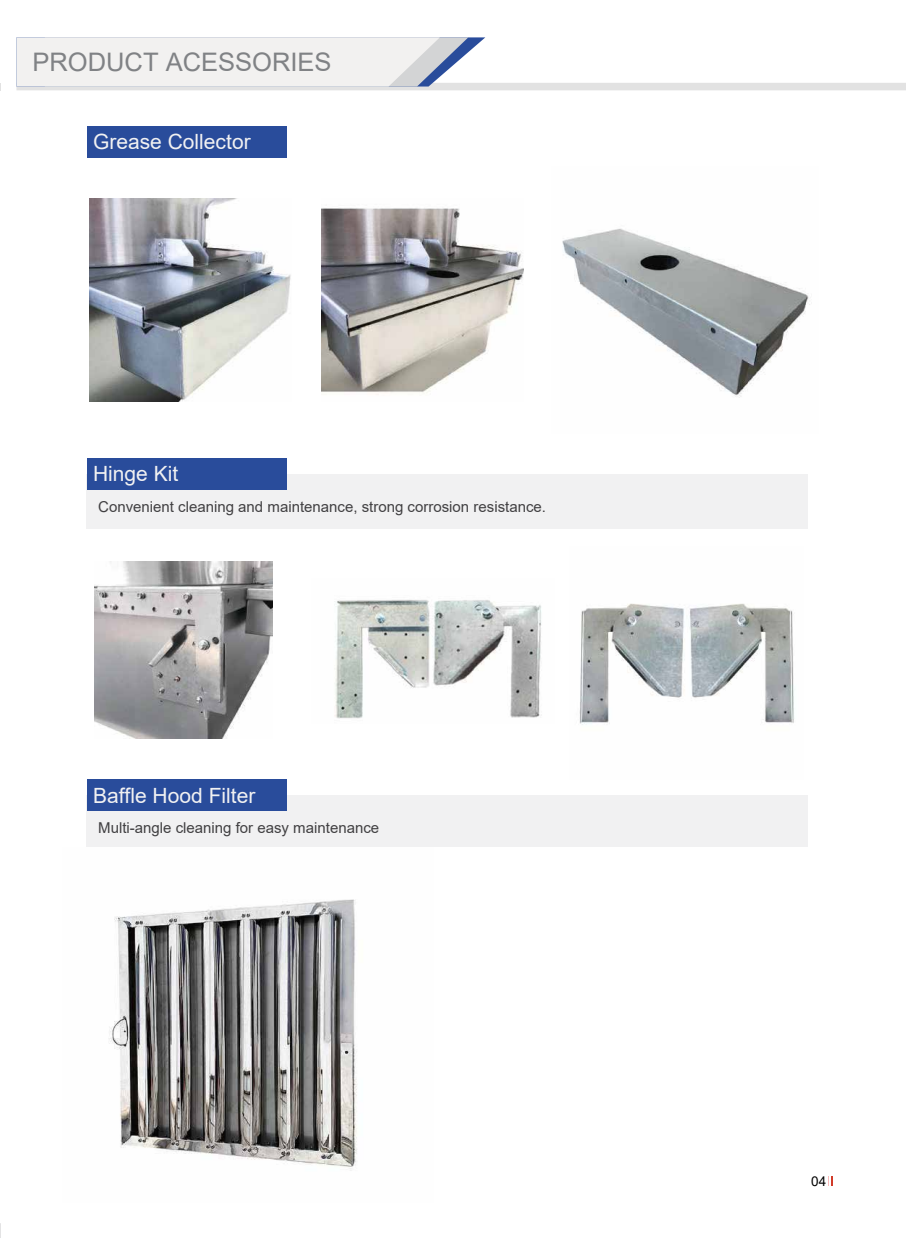
<style>
.page{position:relative;width:906px;height:1238px;background:#fff}
.page>*{position:absolute;margin:0;border:0;box-sizing:border-box;transform-origin:0 0}
.t1{font:25.5px "Arial";color:#808285}
.t2{font:21px "Arial";color:#f1f1f2}
.t3{font:15px "Arial";color:#414042}
.t4{font:13.5px "Arial";color:#000}
</style>
<div class="page">
<svg style="left:16px;top:37px;width:890px;height:53px"></svg>
<svg style="left:0;top:1223px;width:1px;height:15px"></svg>
<div style="left:87px;top:126px;width:199px;height:32px;background:#294c9b"></div>
<div style="left:86px;top:474px;width:722px;height:54px;background:#f1f1f2"></div>
<div style="left:87px;top:458px;width:199px;height:31px;background:#294c9b"></div>
<div style="left:86px;top:794px;width:722px;height:52px;background:#f1f1f2"></div>
<div style="left:87px;top:779px;width:199px;height:31px;background:#294c9b"></div>
<img style="left:562px;top:228px;width:248px;height:170px">
<img style="left:109px;top:899px;width:248px;height:272px">
<img style="left:579px;top:603px;width:216px;height:122px">
<img style="left:322px;top:208px;width:202px;height:187px">
<img style="left:90px;top:199px;width:201px;height:202px">
<img style="left:95px;top:561px;width:177px;height:177px">
<img style="left:334px;top:599px;width:208px;height:120px">
<svg style="left:828px;top:1176px;width:4px;height:9px"></svg>
<h1 class="t1" style="left:33px;top:45px;width:300px">PRODUCT ACESSORIES</h1>
<h2 class="t2" style="left:93px;top:127px;width:159px">Grease Collector</h2>
<h2 class="t2" style="left:93px;top:459px;width:87px">Hinge Kit</h2>
<p class="t3" style="left:98px;top:496px;width:449px">Convenient cleaning and maintenance, strong corrosion resistance.</p>
<h2 class="t2" style="left:93px;top:781px;width:164px">Baffle Hood Filter</h2>
<p class="t3" style="left:98px;top:817px;width:282px">Multi-angle cleaning for easy maintenance</p>
<p class="t4" style="left:811px;top:1171px;width:17px">04</p>
</div>
